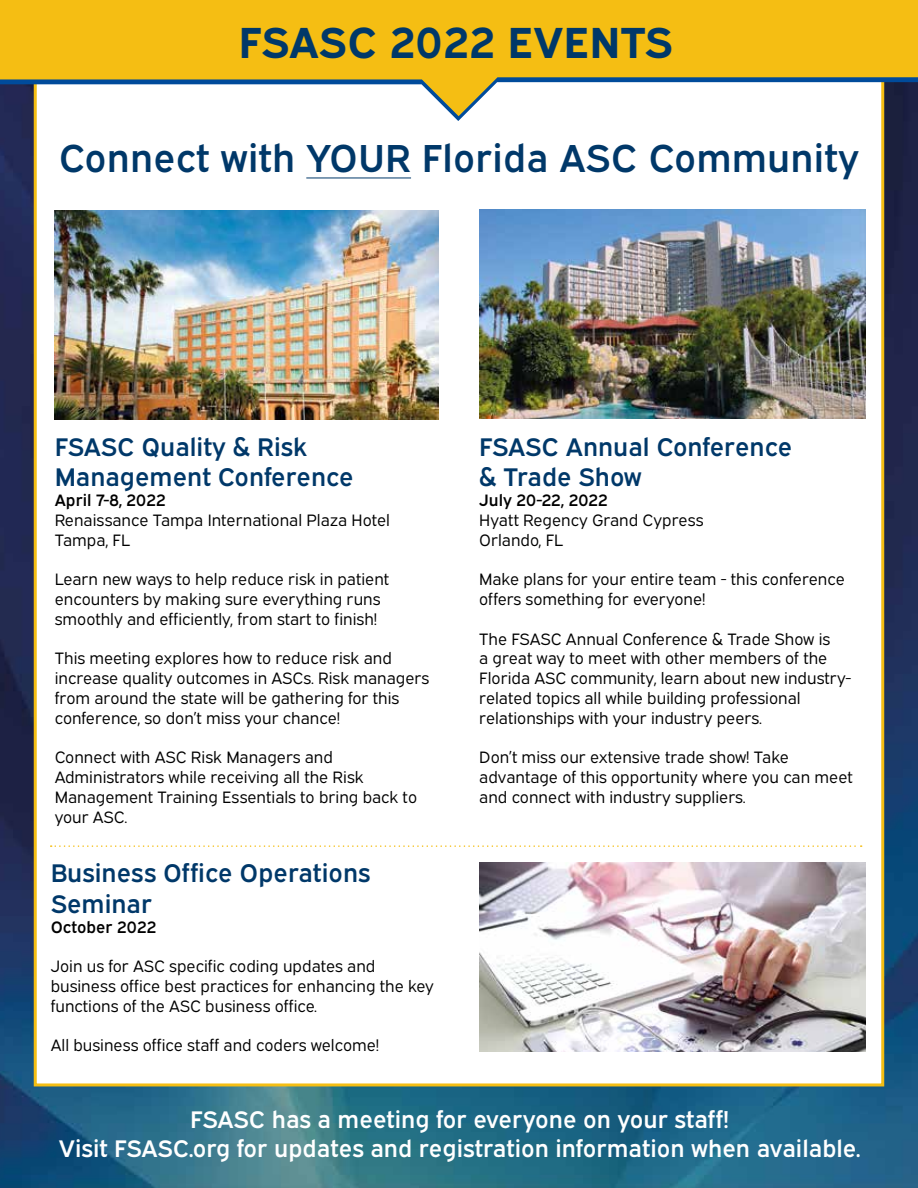
<style>
.page{position:relative;width:918px;height:1188px;background:#fff}
.page>*{position:absolute;margin:0;border:0;box-sizing:border-box;transform-origin:0 0}
.t1{font:700 43.5px "Expressway Rg";letter-spacing:.005em;color:#003869}
.t2{font:39px "Expressway Sb";letter-spacing:.005em;color:#003869}
.t3{font:25.5px/30.6px "Expressway Sb";color:#003869}
.t4{font:24px/28.8px "Expressway Sb";color:#fff;text-align:center}
.t5{font:16.5px/19.8px "Expressway Bk";color:#000}
.t6{font:16.5px "Expressway Sb";color:#000}
</style>
<div class="page">
<img style="left:0;top:121px;width:918px;height:1067px">
<div style="left:34px;top:53px;width:850px;height:1033px;background:#fff;border:3px solid #f5be13"></div>
<hr style="left:306px;top:178px;width:105px;height:1px;background:#003869">
<svg style="left:0;top:116px;width:918px;height:5px"></svg>
<svg style="left:0;top:0;width:918px;height:116px;fill:#f5be13"></svg>
<img style="left:55px;top:210px;width:384px;height:210px">
<img style="left:479px;top:209px;width:387px;height:210px">
<svg style="left:51px;top:845px;width:811px;height:2px"></svg>
<img style="left:479px;top:862px;width:387px;height:189px">
<h1 class="t1" style="left:239px;top:8px;width:436px">FSASC 2022 EVENTS</h1>
<h2 class="t2" style="left:59px;top:128px;width:802px">Connect with YOUR Florida ASC Community</h2>
<h3 class="t3" style="left:55px;top:429px;width:300px">FSASC Quality &amp; Risk<br>Management Conference</h3>
<p class="t6" style="left:55px;top:487px;width:112px">April 7-8, 2022</p>
<p class="t5" style="left:55px;top:508px;width:337px">Renaissance Tampa International Plaza Hotel<br>Tampa, FL</p>
<p class="t5" style="left:55px;top:568px;width:336px">Learn new ways to help reduce risk in patient encounters by making sure everything runs smoothly and efficiently, from start to finish!</p>
<p class="t5" style="left:55px;top:647px;width:376px">This meeting explores how to reduce risk and increase quality outcomes in ASCs. Risk managers from around the state will be gathering for this conference, so don’t miss your chance!</p>
<p class="t5" style="left:55px;top:746px;width:364px">Connect with ASC Risk Managers and Administrators while receiving all the Risk Management Training Essentials to bring back to your ASC.</p>
<h3 class="t3" style="left:51px;top:855px;width:321px">Business Office Operations<br>Seminar</h3>
<p class="t6" style="left:51px;top:914px;width:107px">October 2022</p>
<p class="t5" style="left:51px;top:955px;width:385px">Join us for ASC specific coding updates and business office best practices for enhancing the key functions of the ASC business office.</p>
<p class="t5" style="left:51px;top:1034px;width:330px">All business office staff and coders welcome!</p>
<h3 class="t3" style="left:479px;top:429px;width:315px">FSASC Annual Conference &amp; Trade Show</h3>
<p class="t6" style="left:479px;top:487px;width:130px">July 20-22, 2022</p>
<p class="t5" style="left:479px;top:508px;width:226px">Hyatt Regency Grand Cypress<br>Orlando, FL</p>
<p class="t5" style="left:479px;top:568px;width:367px">Make plans for your entire team - this conference offers something for everyone!</p>
<p class="t5" style="left:479px;top:627px;width:374px">The FSASC Annual Conference &amp; Trade Show is<br>a great way to meet with other members of the Florida ASC community, learn about new industry&shy;related topics all while building professional relationships with your industry peers.</p>
<p class="t5" style="left:479px;top:746px;width:375px">Don’t miss our extensive trade show! Take advantage of this opportunity where you can meet and connect with industry suppliers.</p>
<h3 class="t4" style="left:59px;top:1103px;width:803px">FSASC has a meeting for everyone on your staff!<br>Visit FSASC.org for updates and registration information when available.</h3>
</div>
